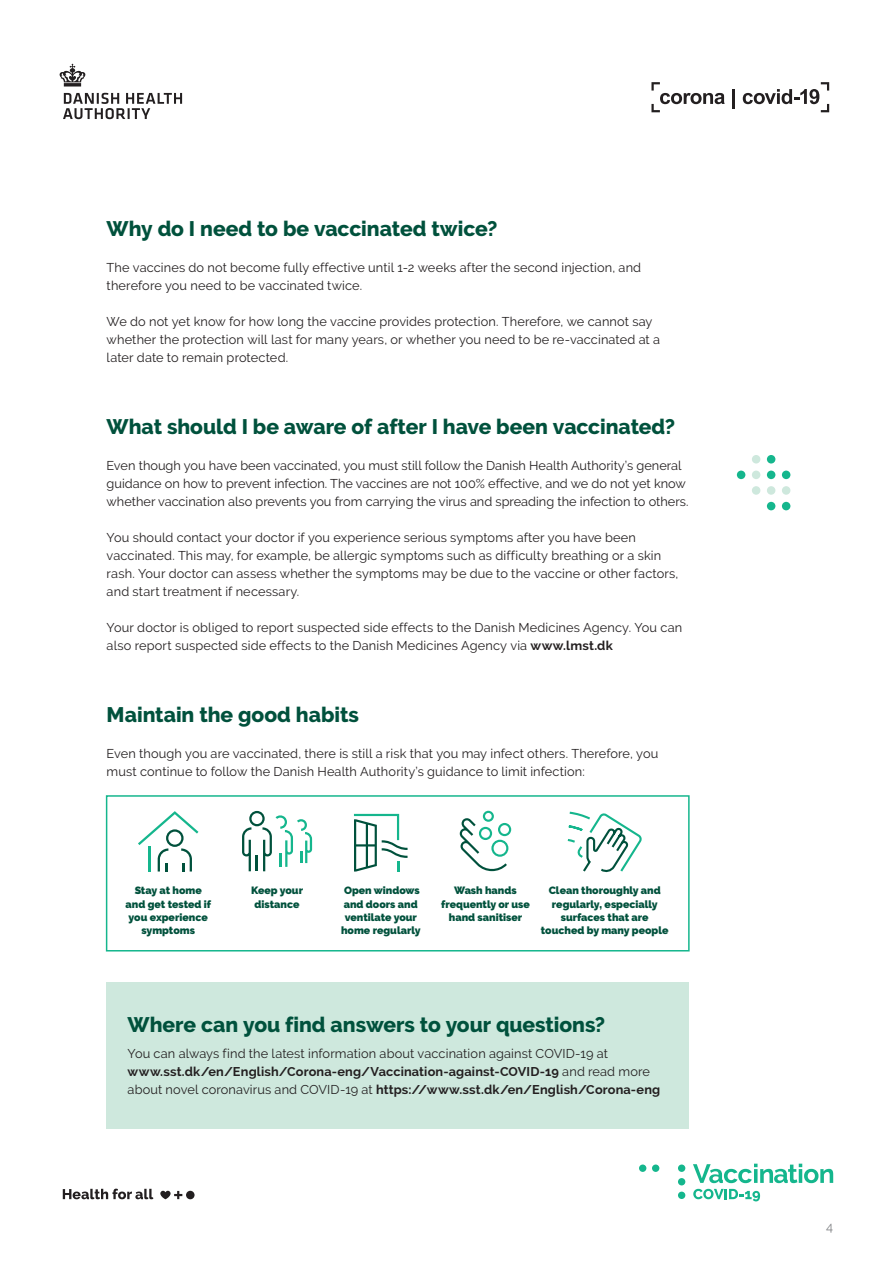
<style>
.page{position:relative;width:893px;height:1263px;background:#fff}
.page>*{position:absolute;margin:0;border:0;box-sizing:border-box;transform-origin:0 0}
.t1{font:800 21px "Raleway";color:#00513c}
.t2{font:12.75px/18px "Raleway";letter-spacing:.01em;color:#231f20}
.t3{font:12.75px "Raleway";color:#808285}
.t4{font:900 10.5px/13.4px "Raleway";color:#00513c;text-align:center}
.s1{font-weight:700}
</style>
<div class="page">
<div style="left:106px;top:982px;width:582px;height:146px;background:#cee8dd"></div>
<div style="left:106px;top:795px;width:584px;height:156px;border:2px solid #15b68d"></div>
<svg style="left:242px;top:811px;width:70px;height:60px"></svg>
<svg style="left:138px;top:811px;width:60px;height:60px"></svg>
<svg style="left:460px;top:811px;width:51px;height:60px"></svg>
<svg style="left:567px;top:811px;width:75px;height:62px"></svg>
<div style="left:782px;top:502px;width:8px;height:8px;background:#15b68d;border-radius:50%"></div>
<div style="left:767px;top:486px;width:8px;height:9px;background:#cee8dd;border-radius:50%"></div>
<div style="left:767px;top:502px;width:8px;height:8px;background:#15b68d;border-radius:50%"></div>
<div style="left:782px;top:486px;width:8px;height:9px;background:#cee8dd;border-radius:50%"></div>
<div style="left:752px;top:471px;width:8px;height:8px;background:#cee8dd;border-radius:50%"></div>
<div style="left:752px;top:455px;width:8px;height:8px;background:#cee8dd;border-radius:50%"></div>
<div style="left:737px;top:471px;width:8px;height:8px;background:#15b68d;border-radius:50%"></div>
<div style="left:752px;top:486px;width:8px;height:9px;background:#cee8dd;border-radius:50%"></div>
<div style="left:767px;top:471px;width:8px;height:8px;background:#15b68d;border-radius:50%"></div>
<div style="left:767px;top:455px;width:8px;height:8px;background:#15b68d;border-radius:50%"></div>
<div style="left:782px;top:471px;width:8px;height:8px;background:#15b68d;border-radius:50%"></div>
<svg style="left:354px;top:814px;width:54px;height:57px"></svg>
<svg style="left:651px;top:82px;width:74px;height:30px"></svg>
<hr style="left:732px;top:89px;width:3px;height:19px;background:#231f20">
<svg style="left:743px;top:82px;width:86px;height:30px"></svg>
<div style="left:639px;top:1164px;width:7px;height:8px;background:#15b68d;border-radius:50%"></div>
<div style="left:678px;top:1164px;width:7px;height:8px;background:#15b68d;border-radius:50%"></div>
<div style="left:678px;top:1178px;width:7px;height:7px;background:#15b68d;border-radius:50%"></div>
<div style="left:678px;top:1191px;width:7px;height:8px;background:#15b68d;border-radius:50%"></div>
<div style="left:652px;top:1164px;width:7px;height:8px;background:#15b68d;border-radius:50%"></div>
<svg style="left:693px;top:1164px;width:140px;height:19px"></svg>
<svg style="left:693px;top:1189px;width:67px;height:12px"></svg>
<svg style="left:60px;top:64px;width:25px;height:23px"></svg>
<svg style="left:63px;top:93px;width:119px;height:26px"></svg>
<svg style="left:160px;top:1191px;width:35px;height:8px"></svg>
<svg style="left:63px;top:1189px;width:90px;height:10px"></svg>
<h2 class="t1" style="left:107px;top:216px;width:392px">Why do I need to be vaccinated twice?</h2>
<p class="t2" style="left:107px;top:258px;width:536px">The vaccines do not become fully effective until 1-2 weeks after the second injection, and therefore you need to be vaccinated twice.</p>
<p class="t2" style="left:107px;top:312px;width:555px">We do not yet know for how long the vaccine provides protection. Therefore, we cannot say whether the protection will last for many years, or whether you need to be re-vaccinated at a later date to remain protected.</p>
<h2 class="t1" style="left:107px;top:414px;width:570px">What should I be aware of after I have been vaccinated?</h2>
<p class="t2" style="left:107px;top:456px;width:583px">Even though you have been vaccinated, you must still follow the Danish Health Authority’s general guidance on how to prevent infection. The vaccines are not 100% effective, and we do not yet know whether vaccination also prevents you from carrying the virus and spreading the infection to others.</p>
<p class="t2" style="left:107px;top:528px;width:573px">You should contact your doctor if you experience serious symptoms after you have been vaccinated. This may, for example, be allergic symptoms such as difficulty breathing or a skin rash. Your doctor can assess whether the symptoms may be due to the vaccine or other factors, and start treatment if necessary.</p>
<p class="t2" style="left:107px;top:618px;width:577px">Your doctor is obliged to report suspected side effects to the Danish Medicines Agency. You can also report suspected side effects to the Danish Medicines Agency via <span class="s1">www.lmst.dk</span></p>
<h2 class="t1" style="left:107px;top:702px;width:254px">Maintain the good habits</h2>
<p class="t2" style="left:107px;top:744px;width:553px">Even though you are vaccinated, there is still a risk that you may infect others. Therefore, you must continue to follow the Danish Health Authority’s guidance to limit infection:</p>
<p class="t4" style="left:126px;top:884px;width:87px">Stay at home and get tested if you experience symptoms</p>
<p class="t4" style="left:251px;top:884px;width:53px">Keep your distance</p>
<p class="t4" style="left:341px;top:884px;width:81px">Open windows and doors and ventilate your home regularly</p>
<p class="t4" style="left:441px;top:884px;width:90px">Wash hands frequently or use hand sanitiser</p>
<p class="t4" style="left:541px;top:884px;width:129px">Clean thoroughly and regularly, especially surfaces that are touched by many people</p>
<h3 class="t1" style="left:128px;top:1012px;width:479px">Where can you find answers to your questions?</h3>
<p class="t2" style="left:128px;top:1045px;width:534px">You can always find the latest information about vaccination against COVID-19 at <span class="s1">www.sst.dk/en/English/Corona-eng/Vaccination-against-COVID-19</span> and read more about novel coronavirus and COVID-19 at <span class="s1">https://www.sst.dk/en/English/Corona-eng</span></p>
<p class="t3" style="left:826px;top:1219px;width:8px">4</p>
</div>
